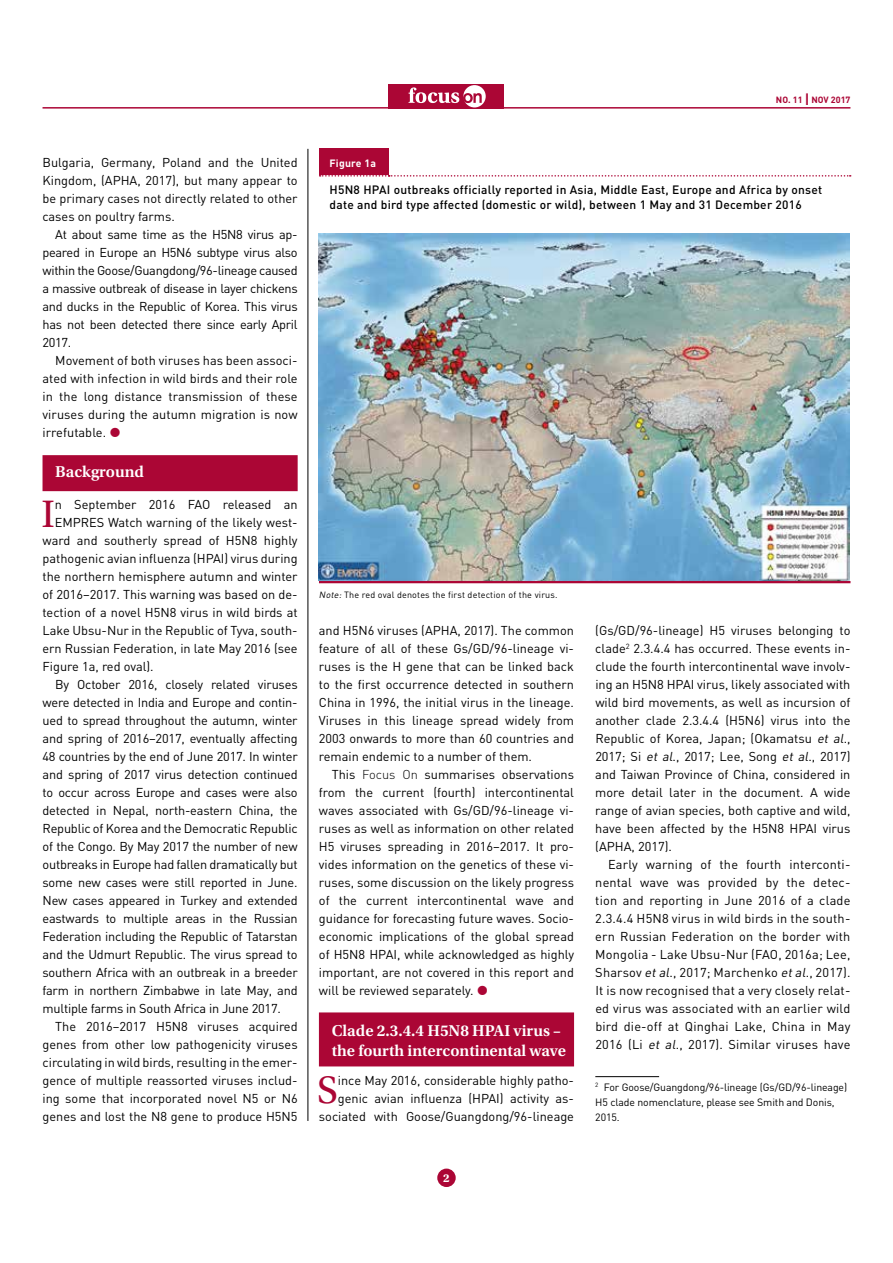
<style>
.page{position:relative;width:893px;height:1263px;background:#fff}
.page>*{position:absolute;margin:0;border:0;box-sizing:border-box;transform-origin:0 0}
.t1{font:40.35px "Utopia Std";color:#ab0635}
.t2{font:600 16.5px/19.5px "Utopia Std";color:#fff}
.t3{font:12.75px/18px "DIN";letter-spacing:-.01em;color:#000;text-align:justify}
.t4{font:500 12px/15px "DIN";letter-spacing:.02em;color:#000}
.t5{font:700 12px "Utopia Std";color:#fff}
.t6{font:10.5px/15px "DIN";letter-spacing:-.01em;color:#000}
.t7{font:700 10.5px "DIN";letter-spacing:.02em;color:#fff}
.t8{font:9px "DIN";letter-spacing:.02em;color:#000}
.t9{font:700 9px "DIN";color:#ab0635}
.s1{font-size:13.5px}
.s2{font-style:italic}
.s3{font-weight:300}
</style>
<div class="page">
<div style="left:437px;top:1168px;width:19px;height:19px;background:#ab0635;border-radius:50%"></div>
<hr style="left:43px;top:107px;width:807px;height:2px;background:#ab0635">
<div style="left:389px;top:84px;width:115px;height:25px;background:#ab0635"></div>
<div style="left:463px;top:85px;width:23px;height:22px;background:#fff;border-radius:50%"></div>
<svg style="left:409px;top:87px;width:73px;height:16px"></svg>
<hr style="left:308px;top:149px;width:1px;height:972px;background:#000">
<div style="left:43px;top:455px;width:255px;height:36px;background:#ab0635"></div>
<div style="left:319px;top:1012px;width:255px;height:54px;background:#ab0635"></div>
<div style="left:319px;top:149px;width:70px;height:27px;background:#ab0635"></div>
<svg style="left:320px;top:175px;width:531px;height:2px"></svg>
<img style="left:319px;top:234px;width:531px;height:347px">
<hr style="left:595px;top:1076px;width:64px;height:1px;background:#000">
<hr style="left:319px;top:581px;width:531px;height:2px;background:#ab0635">
<p class="t3" style="left:43px;top:153px;width:257px">Bulgaria, Germany, Poland and the United Kingdom, (APHA, 2017), but many appear to be primary cases not directly related to other cases on poultry farms.</p>
<p class="t3" style="left:43px;top:225px;width:257px;text-indent:13px">At about same time as the H5N8 virus ap&shy;peared in Europe an H5N6 subtype virus also within the Goose/Guangdong/96-lineage caused a massive outbreak of disease in layer chickens and ducks in the Republic of Korea. This virus has not been detected there since early April 2017.</p>
<p class="t3" style="left:43px;top:351px;width:257px;text-indent:13px">Movement of both viruses has been associ&shy;ated with infection in wild birds and their role in the long distance transmission of these viruses during the autumn migration is now irrefutable.</p>
<p class="t2" style="left:55px;top:462px;width:90px">Background</p>
<h1 class="t1" style="left:41px;top:492px;width:15px">I</h1>
<p class="t3" style="left:55px;top:495px;width:244px">n September 2016 FAO released an</p>
<p class="t3" style="left:55px;top:513px;width:244px">EMPRES Watch warning of the likely west-</p>
<p class="t3" style="left:43px;top:531px;width:257px">ward and southerly spread of H5N8 highly</p>
<p class="t3" style="left:43px;top:549px;width:257px">pathogenic avian influenza (HPAI) virus during</p>
<p class="t3" style="left:43px;top:567px;width:257px">the northern hemisphere autumn and winter</p>
<p class="t3" style="left:43px;top:585px;width:257px">of 2016–2017. This warning was based on de-</p>
<p class="t3" style="left:43px;top:603px;width:257px">tection of a novel H5N8 virus in wild birds at</p>
<p class="t3" style="left:43px;top:621px;width:257px">Lake Ubsu-Nur in the Republic of Tyva, south-</p>
<p class="t3" style="left:43px;top:639px;width:257px">ern Russian Federation, in late May 2016 (see</p>
<p class="t3" style="left:43px;top:657px;width:113px">Figure 1a, red oval).</p>
<p class="t3" style="left:55px;top:675px;width:244px">By October 2016, closely related viruses</p>
<p class="t3" style="left:43px;top:693px;width:257px">were detected in India and Europe and contin-</p>
<p class="t3" style="left:43px;top:711px;width:257px">ued to spread throughout the autumn, winter</p>
<p class="t3" style="left:43px;top:729px;width:257px">and spring of 2016–2017, eventually affecting</p>
<p class="t3" style="left:43px;top:747px;width:257px">48 countries by the end of June 2017. In winter</p>
<p class="t3" style="left:43px;top:765px;width:257px">and spring of 2017 virus detection continued</p>
<p class="t3" style="left:43px;top:783px;width:257px">to occur across Europe and cases were also</p>
<p class="t3" style="left:43px;top:801px;width:257px">detected in Nepal, north-eastern China, the</p>
<p class="t3" style="left:43px;top:819px;width:257px">Republic of Korea and the Democratic Republic</p>
<p class="t3" style="left:43px;top:837px;width:257px">of the Congo. By May 2017 the number of new</p>
<p class="t3" style="left:43px;top:855px;width:257px">outbreaks in Europe had fallen dramatically but</p>
<p class="t3" style="left:43px;top:873px;width:257px">some new cases were still reported in June.</p>
<p class="t3" style="left:43px;top:891px;width:257px">New cases appeared in Turkey and extended</p>
<p class="t3" style="left:43px;top:909px;width:257px">eastwards to multiple areas in the Russian</p>
<p class="t3" style="left:43px;top:927px;width:257px">Federation including the Republic of Tatarstan</p>
<p class="t3" style="left:43px;top:945px;width:257px">and the Udmurt Republic. The virus spread to</p>
<p class="t3" style="left:43px;top:963px;width:257px">southern Africa with an outbreak in a breeder</p>
<p class="t3" style="left:43px;top:981px;width:257px">farm in northern Zimbabwe in late May, and</p>
<p class="t3" style="left:43px;top:999px;width:240px">multiple farms in South Africa in June 2017.</p>
<p class="t3" style="left:55px;top:1017px;width:244px">The 2016–2017 H5N8 viruses acquired</p>
<p class="t3" style="left:43px;top:1035px;width:257px">genes from other low pathogenicity viruses</p>
<p class="t3" style="left:43px;top:1053px;width:257px">circulating in wild birds, resulting in the emer-</p>
<p class="t3" style="left:43px;top:1071px;width:257px">gence of multiple reassorted viruses includ-</p>
<p class="t3" style="left:43px;top:1089px;width:257px">ing some that incorporated novel N5 or N6</p>
<p class="t3" style="left:43px;top:1107px;width:257px">genes and lost the N8 gene to produce H5N5</p>
<p class="t9" style="left:776px;top:93px;width:76px">NO. 11 <span class="s1">|</span> NOV 2017</p>
<p class="t7" style="left:330px;top:156px;width:48px">Figure 1a</p>
<p class="t4" style="left:330px;top:182px;width:494px">H5N8 HPAI outbreaks officially reported in Asia, Middle East, Europe and Africa by onset date and bird type affected (domestic or wild), between 1 May and 31 December 2016</p>
<p class="t8" style="left:319px;top:589px;width:240px"><span class="s2">Note:</span> The red oval denotes the first detection of the virus.</p>
<p class="t3" style="left:319px;top:621px;width:257px">and H5N6 viruses (APHA, 2017). The common feature of all of these Gs/GD/96-lineage vi&shy;ruses is the H gene that can be linked back to the first occurrence detected in southern China in 1996, the initial virus in the lineage.<br>Viruses in this lineage spread widely from 2003 onwards to more than 60 countries and remain endemic to a number of them.</p>
<p class="t3" style="left:319px;top:765px;width:257px;text-indent:13px">This <span class="s3">Focus On</span> summarises observations from the current (fourth) intercontinental waves associated with Gs/GD/96-lineage vi&shy;ruses as well as information on other related H5 viruses spreading in 2016–2017. It pro&shy;vides information on the genetics of these vi&shy;ruses, some discussion on the likely progress of the current intercontinental wave and guidance for forecasting future waves. Socio&shy;economic implications of the global spread of H5N8 HPAI, while acknowledged as highly important, are not covered in this report and will be reviewed separately.</p>
<p class="t2" style="left:332px;top:1021px;width:236px">Clade 2.3.4.4 H5N8 HPAI virus – the fourth intercontinental wave</p>
<h1 class="t1" style="left:317px;top:1068px;width:22px">S</h1>
<p class="t3" style="left:319px;top:1071px;width:257px;text-align:right">ince May 2016, considerable highly patho&shy;genic avian influenza (HPAI) activity as&shy;sociated with Goose/Guangdong/96-lineage</p>
<p class="t5" style="left:443px;top:1171px;width:8px">2</p>
<p class="t3" style="left:595px;top:621px;width:257px">(Gs/GD/96-lineage) H5 viruses belonging to clade<sup>2</sup> 2.3.4.4 has occurred. These events in&shy;clude the fourth intercontinental wave involv&shy;ing an H5N8 HPAI virus, likely associated with wild bird movements, as well as incursion of another clade 2.3.4.4 (H5N6) virus into the Republic of Korea, Japan; (Okamatsu <span class="s2">et al</span>., 2017; Si <span class="s2">et al</span>., 2017; Lee, Song <span class="s2">et al</span>., 2017) and Taiwan Province of China, considered in more detail later in the document. A wide range of avian species, both captive and wild, have been affected by the H5N8 HPAI virus (APHA, 2017).</p>
<p class="t3" style="left:595px;top:855px;width:257px;text-indent:13px">Early warning of the fourth interconti&shy;nental wave was provided by the detec&shy;tion and reporting in June 2016 of a clade 2.3.4.4 H5N8 virus in wild birds in the south&shy;ern Russian Federation on the border with Mongolia - Lake Ubsu-Nur (FAO, 2016a; Lee, Sharsov <span class="s2">etal</span>., 2017; Marchenko <span class="s2">etal</span>., 2017).<br>It is now recognised that a very closely relat&shy;ed virus was associated with an earlier wild bird die-off at Qinghai Lake, China in May 2016 (Li <span class="s2">et al</span>., 2017). Similar viruses have</p>
<p class="t6" style="left:595px;top:1079px;width:253px"><sup>2</sup> For Goose/Guangdong/96-lineage (Gs/GD/96-lineage)<br>H5 clade nomenclature, please see Smith and Donis,<br>2015.</p>
</div>
